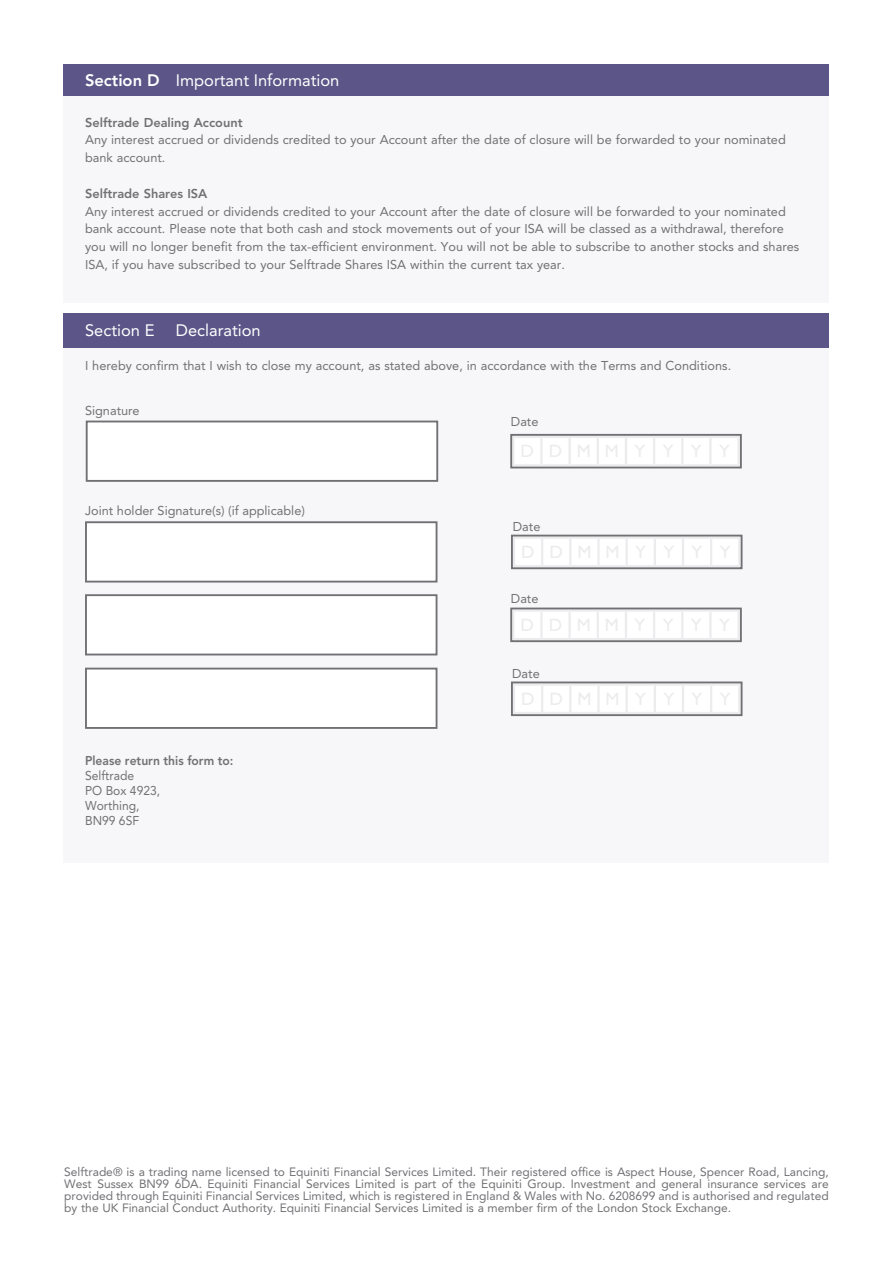
<style>
.page{position:relative;width:893px;height:1263px;background:#fff}
.page>*{position:absolute;margin:0;border:0;box-sizing:border-box;transform-origin:0 0}
.t1{font:16.5px "Avenir LT Std";color:#fff}
.t2{font:12.75px/17.7px "Avenir LT Std";color:#717074}
.t3{font:12.75px/15px "Avenir LT Std";color:#717074;scale:.95 1}
.t4{font:800 12.75px "Avenir LT Std";color:#717074}
.t5{font:12px/12px "Avenir LT Std";color:#717074;text-align:justify}
.s1{font-weight:800}
</style>
<div class="page">
<div style="left:64px;top:96px;width:765px;height:207px;background:#f7f7f9"></div>
<div style="left:64px;top:339px;width:765px;height:523px;background:#f7f7f9"></div>
<div style="left:64px;top:64px;width:765px;height:32px;background:#5c5588"></div>
<div style="left:64px;top:313px;width:765px;height:34px;background:#5c5588"></div>
<div style="left:85px;top:594px;width:352px;height:61px;background:#fff;border:2px solid #717074"></div>
<div style="left:511px;top:608px;width:230px;height:33px;background:#fff"></div>
<hr style="left:512px;top:609px;width:29px;height:3px;background:#ececee">
<hr style="left:512px;top:612px;width:2px;height:26px;background:#ececee">
<hr style="left:541px;top:609px;width:29px;height:3px;background:#ececee">
<hr style="left:540px;top:612px;width:3px;height:26px;background:#ececee">
<hr style="left:570px;top:609px;width:28px;height:3px;background:#ececee">
<hr style="left:568px;top:612px;width:3px;height:26px;background:#ececee">
<hr style="left:598px;top:609px;width:28px;height:3px;background:#ececee">
<hr style="left:597px;top:612px;width:2px;height:26px;background:#ececee">
<hr style="left:626px;top:609px;width:28px;height:3px;background:#ececee">
<hr style="left:625px;top:612px;width:2px;height:26px;background:#ececee">
<hr style="left:654px;top:609px;width:28px;height:3px;background:#ececee">
<hr style="left:653px;top:612px;width:2px;height:26px;background:#ececee">
<hr style="left:682px;top:609px;width:28px;height:3px;background:#ececee">
<hr style="left:681px;top:612px;width:2px;height:26px;background:#ececee">
<hr style="left:710px;top:609px;width:30px;height:3px;background:#ececee">
<hr style="left:709px;top:612px;width:3px;height:26px;background:#ececee">
<hr style="left:737px;top:612px;width:3px;height:26px;background:#ececee">
<hr style="left:512px;top:638px;width:29px;height:2px;background:#ececee">
<hr style="left:541px;top:638px;width:29px;height:2px;background:#ececee">
<hr style="left:570px;top:638px;width:28px;height:2px;background:#ececee">
<hr style="left:598px;top:638px;width:28px;height:2px;background:#ececee">
<hr style="left:626px;top:638px;width:28px;height:2px;background:#ececee">
<hr style="left:654px;top:638px;width:28px;height:2px;background:#ececee">
<hr style="left:682px;top:638px;width:28px;height:2px;background:#ececee">
<hr style="left:710px;top:638px;width:30px;height:2px;background:#ececee">
<div style="left:510px;top:608px;width:232px;height:34px;border:2px solid #717074"></div>
<div style="left:86px;top:421px;width:352px;height:61px;background:#fff;border:2px solid #717074"></div>
<div style="left:85px;top:521px;width:352px;height:61px;background:#fff;border:2px solid #717074"></div>
<div style="left:85px;top:668px;width:352px;height:61px;background:#fff;border:2px solid #717074"></div>
<div style="left:511px;top:435px;width:230px;height:32px;background:#fff"></div>
<hr style="left:512px;top:436px;width:29px;height:2px;background:#ececee">
<hr style="left:512px;top:438px;width:2px;height:26px;background:#ececee">
<hr style="left:541px;top:436px;width:29px;height:2px;background:#ececee">
<hr style="left:540px;top:438px;width:3px;height:26px;background:#ececee">
<hr style="left:570px;top:436px;width:28px;height:2px;background:#ececee">
<hr style="left:568px;top:438px;width:3px;height:26px;background:#ececee">
<hr style="left:598px;top:436px;width:28px;height:2px;background:#ececee">
<hr style="left:597px;top:438px;width:2px;height:26px;background:#ececee">
<hr style="left:626px;top:436px;width:28px;height:2px;background:#ececee">
<hr style="left:625px;top:438px;width:2px;height:26px;background:#ececee">
<hr style="left:654px;top:436px;width:28px;height:2px;background:#ececee">
<hr style="left:653px;top:438px;width:2px;height:26px;background:#ececee">
<hr style="left:682px;top:436px;width:28px;height:2px;background:#ececee">
<hr style="left:681px;top:438px;width:2px;height:26px;background:#ececee">
<hr style="left:710px;top:436px;width:30px;height:2px;background:#ececee">
<hr style="left:709px;top:438px;width:3px;height:26px;background:#ececee">
<hr style="left:737px;top:438px;width:3px;height:26px;background:#ececee">
<hr style="left:512px;top:464px;width:29px;height:2px;background:#ececee">
<hr style="left:541px;top:464px;width:29px;height:2px;background:#ececee">
<hr style="left:570px;top:464px;width:28px;height:2px;background:#ececee">
<hr style="left:598px;top:464px;width:28px;height:2px;background:#ececee">
<hr style="left:626px;top:464px;width:28px;height:2px;background:#ececee">
<hr style="left:654px;top:464px;width:28px;height:2px;background:#ececee">
<hr style="left:682px;top:464px;width:28px;height:2px;background:#ececee">
<hr style="left:710px;top:464px;width:30px;height:2px;background:#ececee">
<div style="left:510px;top:434px;width:232px;height:34px;border:2px solid #717074"></div>
<div style="left:512px;top:536px;width:230px;height:32px;background:#fff"></div>
<hr style="left:513px;top:536px;width:29px;height:3px;background:#ececee">
<hr style="left:513px;top:539px;width:2px;height:26px;background:#ececee">
<hr style="left:542px;top:536px;width:28px;height:3px;background:#ececee">
<hr style="left:541px;top:539px;width:2px;height:26px;background:#ececee">
<hr style="left:570px;top:536px;width:28px;height:3px;background:#ececee">
<hr style="left:569px;top:539px;width:2px;height:26px;background:#ececee">
<hr style="left:598px;top:536px;width:29px;height:3px;background:#ececee">
<hr style="left:597px;top:539px;width:3px;height:26px;background:#ececee">
<hr style="left:627px;top:536px;width:28px;height:3px;background:#ececee">
<hr style="left:625px;top:539px;width:3px;height:26px;background:#ececee">
<hr style="left:655px;top:536px;width:28px;height:3px;background:#ececee">
<hr style="left:654px;top:539px;width:2px;height:26px;background:#ececee">
<hr style="left:683px;top:536px;width:28px;height:3px;background:#ececee">
<hr style="left:682px;top:539px;width:2px;height:26px;background:#ececee">
<hr style="left:711px;top:536px;width:29px;height:3px;background:#ececee">
<hr style="left:710px;top:539px;width:2px;height:26px;background:#ececee">
<hr style="left:738px;top:539px;width:2px;height:26px;background:#ececee">
<hr style="left:513px;top:565px;width:29px;height:2px;background:#ececee">
<hr style="left:542px;top:565px;width:28px;height:2px;background:#ececee">
<hr style="left:570px;top:565px;width:28px;height:2px;background:#ececee">
<hr style="left:598px;top:565px;width:29px;height:2px;background:#ececee">
<hr style="left:627px;top:565px;width:28px;height:2px;background:#ececee">
<hr style="left:655px;top:565px;width:28px;height:2px;background:#ececee">
<hr style="left:683px;top:565px;width:28px;height:2px;background:#ececee">
<hr style="left:711px;top:565px;width:29px;height:2px;background:#ececee">
<div style="left:511px;top:535px;width:231px;height:34px;border:2px solid #717074"></div>
<div style="left:512px;top:682px;width:230px;height:33px;background:#fff"></div>
<hr style="left:513px;top:683px;width:29px;height:3px;background:#ececee">
<hr style="left:513px;top:686px;width:2px;height:26px;background:#ececee">
<hr style="left:542px;top:683px;width:28px;height:3px;background:#ececee">
<hr style="left:541px;top:686px;width:2px;height:26px;background:#ececee">
<hr style="left:570px;top:683px;width:28px;height:3px;background:#ececee">
<hr style="left:569px;top:686px;width:2px;height:26px;background:#ececee">
<hr style="left:598px;top:683px;width:29px;height:3px;background:#ececee">
<hr style="left:597px;top:686px;width:3px;height:26px;background:#ececee">
<hr style="left:627px;top:683px;width:28px;height:3px;background:#ececee">
<hr style="left:625px;top:686px;width:3px;height:26px;background:#ececee">
<hr style="left:655px;top:683px;width:28px;height:3px;background:#ececee">
<hr style="left:654px;top:686px;width:2px;height:26px;background:#ececee">
<hr style="left:683px;top:683px;width:28px;height:3px;background:#ececee">
<hr style="left:682px;top:686px;width:2px;height:26px;background:#ececee">
<hr style="left:711px;top:683px;width:29px;height:3px;background:#ececee">
<hr style="left:710px;top:686px;width:2px;height:26px;background:#ececee">
<hr style="left:738px;top:686px;width:2px;height:26px;background:#ececee">
<hr style="left:513px;top:712px;width:29px;height:2px;background:#ececee">
<hr style="left:542px;top:712px;width:28px;height:2px;background:#ececee">
<hr style="left:570px;top:712px;width:28px;height:2px;background:#ececee">
<hr style="left:598px;top:712px;width:29px;height:2px;background:#ececee">
<hr style="left:627px;top:712px;width:28px;height:2px;background:#ececee">
<hr style="left:655px;top:712px;width:28px;height:2px;background:#ececee">
<hr style="left:683px;top:712px;width:28px;height:2px;background:#ececee">
<hr style="left:711px;top:712px;width:29px;height:2px;background:#ececee">
<div style="left:511px;top:681px;width:231px;height:35px;border:2px solid #717074"></div>
<p class="t1" style="left:85px;top:71px;width:256px"><span class="s1">Section D</span> Important Information</p>
<p class="t4" style="left:85px;top:115px;width:159px">Selftrade Dealing Account</p>
<p class="t2" style="left:85px;top:131px;width:702px">Any interest accrued or dividends credited to your Account after the date of closure will be forwarded to your nominated bank account.</p>
<p class="t4" style="left:85px;top:186px;width:124px">Selftrade Shares ISA</p>
<p class="t2" style="left:85px;top:202px;width:716px">Any interest accrued or dividends credited to your Account after the date of closure will be forwarded to your nominated bank account. Please note that both cash and stock movements out of your ISA will be classed as a withdrawal, therefore you will no longer benefit from the tax-efficient environment. You will not be able to subscribe to another stocks and shares ISA, if you have subscribed to your Selftrade Shares ISA within the current tax year.</p>
<p class="t1" style="left:85px;top:321px;width:71px">Section E</p>
<p class="t1" style="left:176px;top:321px;width:86px">Declaration</p>
<p class="t2" style="left:85px;top:357px;width:648px">I hereby confirm that I wish to close my account, as stated above, in accordance with the Terms and Conditions.</p>
<p class="t2" style="left:85px;top:402px;width:56px">Signature</p>
<p class="t2" style="left:511px;top:413px;width:29px">Date</p>
<p class="t2" style="left:85px;top:502px;width:221px">Joint holder Signature(s) (if applicable)</p>
<p class="t3" style="left:85px;top:754px;width:158px"><span class="s1">Please return this form to:<br></span>Selftrade<br>PO Box 4923,<br>Worthing,<br>BN99 6SF</p>
<p class="t2" style="left:513px;top:518px;width:29px">Date</p>
<p class="t2" style="left:511px;top:590px;width:29px">Date</p>
<p class="t2" style="left:512px;top:665px;width:29px">Date</p>
<p class="t5" style="left:64px;top:1166px;width:766px">Selftrade® is a trading name licensed to Equiniti Financial Services Limited. Their registered office is Aspect House, Spencer Road, Lancing, West Sussex BN99 6DA. Equiniti Financial Services Limited is part of the Equiniti Group. Investment and general insurance services are provided through Equiniti Financial Services Limited, which is registered in England &amp; Wales with No. 6208699 and is authorised and regulated by the UK Financial Conduct Authority. Equiniti Financial Services Limited is a member firm of the London Stock Exchange.</p>
</div>
